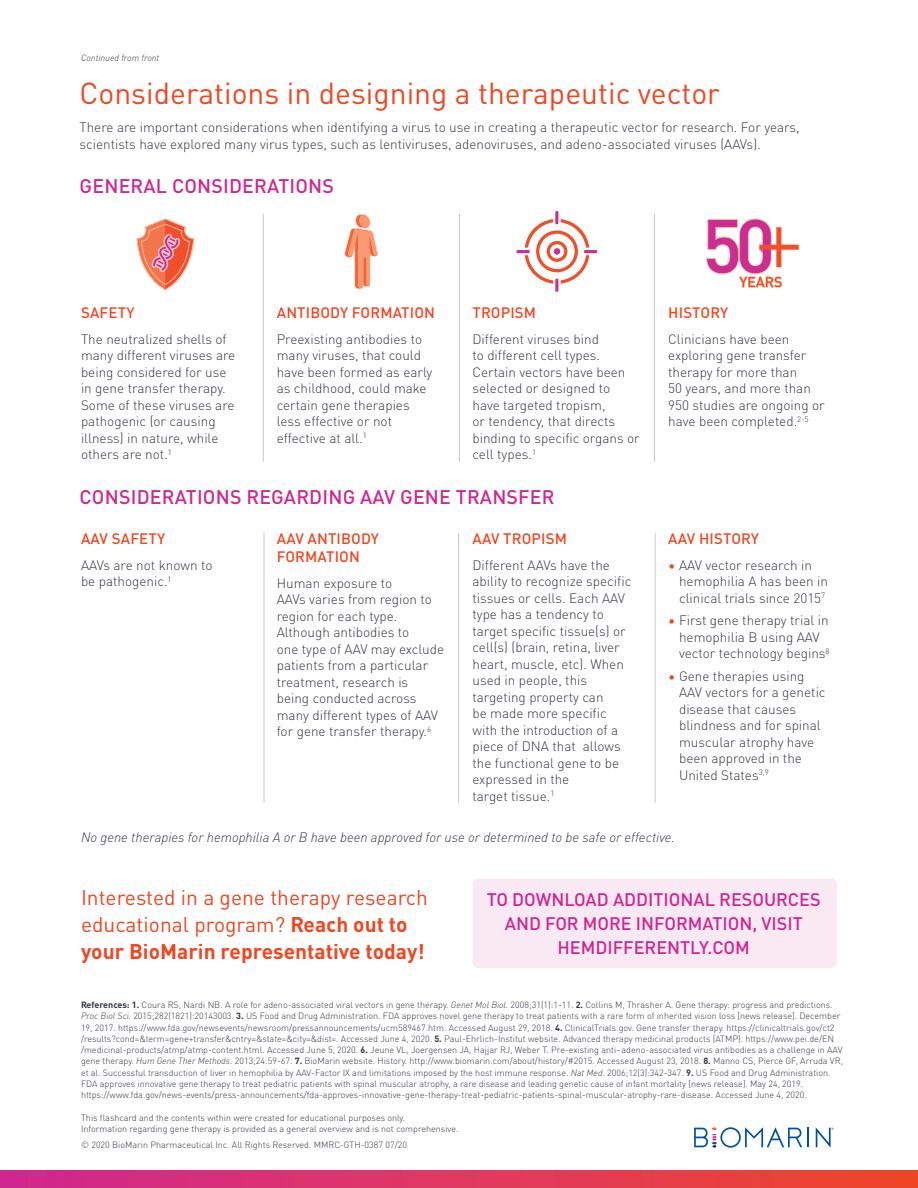
<style>
.page{position:relative;width:918px;height:1188px;background:#fff}
.page>*{position:absolute;margin:0;border:0;box-sizing:border-box;transform-origin:0 0}
.Head_1{font:30px "DINOT";color:#ef4722}
.Sub_2{font:21px/27px "DINOT";color:#ef4722}
.Sub_1_13_16{font:500 19.5px "DINOT";letter-spacing:.01em;color:#ce2791}
.Sub_3_9_12{font:500 18px/24px "DINOT";color:#ce2791;text-align:center}
.Sub_3_9_12-2{font:500 15px/18px "DINOT";letter-spacing:.01em;color:#ef4722}
.Body_1_9_11{font:300 13.5px/16.5px "DINOT";color:#323640}
.Body_1_9_11-2{font:italic 300 13.5px "DINOT";color:#323640}
.Small_Copy_1{font:300 9px/11.2px "DINOT";color:#323640}
.Small_Copy_1-2{font:italic 300 9px "DINOT";color:#323640}
.s1{color:#ef4722}
.s2{font-weight:700}
.s3{font-style:italic}
</style>
<div class="page">
<div style="left:472px;top:879px;width:365px;height:89px;background:#f8e9f2;border-radius:6px"></div>
<svg style="left:136px;top:218px;width:58px;height:72px"></svg>
<svg style="left:344px;top:214px;width:34px;height:75px"></svg>
<svg style="left:517px;top:211px;width:80px;height:81px"></svg>
<svg style="left:706px;top:219px;width:93px;height:69px"></svg>
<svg style="left:694px;top:1127px;width:115px;height:21px"></svg>
<svg style="left:816px;top:1127px;width:18px;height:21px"></svg>
<hr style="left:263px;top:214px;width:1px;height:248px;background:#c7c8ca">
<hr style="left:264px;top:533px;width:1px;height:269px;background:#c7c8ca">
<hr style="left:459px;top:214px;width:1px;height:248px;background:#c7c8ca">
<hr style="left:654px;top:214px;width:1px;height:248px;background:#c7c8ca">
<hr style="left:458px;top:533px;width:1px;height:269px;background:#c7c8ca">
<hr style="left:655px;top:533px;width:1px;height:269px;background:#c7c8ca">
<div style="left:0;top:1170px;width:918px;height:18px;background:linear-gradient(to right,#cf2892,#ef472a)"></div>
<p class="Small_Copy_1-2" style="left:81px;top:51px;width:80px">Continued from front</p>
<p class="Head_1" style="left:80px;top:70px;width:642px">Considerations in designing a therapeutic vector</p>
<p class="Body_1_9_11" style="left:80px;top:118px;width:722px">There are important considerations when identifying a virus to use in creating a therapeutic vector for research. For years, scientists have explored many virus types, such as lentiviruses, adenoviruses, and adeno-associated viruses (AAVs).</p>
<p class="Sub_1_13_16" style="left:80px;top:171px;width:256px">GENERAL CONSIDERATIONS</p>
<p class="Sub_3_9_12-2" style="left:81px;top:303px;width:55px">SAFETY</p>
<p class="Body_1_9_11" style="left:81px;top:330px;width:156px">The neutralized shells of many different viruses are being considered for use in gene transfer therapy.<br>Some of these viruses are pathogenic (or causing illness) in nature, while others are not.<sup>1</sup></p>
<p class="Sub_3_9_12-2" style="left:277px;top:303px;width:160px">ANTIBODY FORMATION</p>
<p class="Body_1_9_11" style="left:277px;top:330px;width:157px">Preexisting antibodies to many viruses, that could have been formed as early as childhood, could make certain gene therapies less effective or not effective at all.<sup>1</sup></p>
<p class="Sub_3_9_12-2" style="left:473px;top:303px;width:65px">TROPISM</p>
<p class="Body_1_9_11" style="left:472px;top:330px;width:169px">Different viruses bind<br>to different cell types.<br>Certain vectors have been selected or designed to have targeted tropism,<br>or tendency, that directs binding to specific organs or cell types.<sup>1</sup></p>
<p class="Sub_1_13_16" style="left:80px;top:482px;width:477px">CONSIDERATIONS REGARDING AAV GENE TRANSFER</p>
<p class="Sub_3_9_12-2" style="left:81px;top:529px;width:86px">AAV SAFETY</p>
<p class="Body_1_9_11" style="left:81px;top:556px;width:133px">AAVs are not known to be pathogenic.<sup>1</sup></p>
<p class="Sub_3_9_12-2" style="left:277px;top:529px;width:104px">AAV ANTIBODY<br>FORMATION</p>
<p class="Body_1_9_11" style="left:277px;top:574px;width:169px">Human exposure to<br>AAVs varies from region to region for each type.<br>Although antibodies to<br>one type of AAV may exclude patients from a particular treatment, research is<br>being conducted across many different types of AAV for gene transfer therapy.<sup>6</sup></p>
<p class="Sub_3_9_12-2" style="left:473px;top:529px;width:96px">AAV TROPISM</p>
<p class="Body_1_9_11" style="left:472px;top:556px;width:160px">Different AAVs have the ability to recognize specific tissues or cells. Each AAV type has a tendency to target specific tissue(s) or cell(s) (brain, retina, liver heart, muscle, etc). When used in people, this targeting property can<br>be made more specific with the introduction of a piece of DNA that allows the functional gene to be expressed in the<br>target tissue.<sup>1</sup></p>
<p class="Sub_3_9_12-2" style="left:668px;top:303px;width:62px">HISTORY</p>
<p class="Body_1_9_11" style="left:668px;top:330px;width:158px">Clinicians have been exploring gene transfer therapy for more than<br>50 years, and more than<br>950 studies are ongoing or have been completed.<sup>2-5</sup></p>
<p class="Sub_3_9_12-2" style="left:668px;top:529px;width:92px">AAV HISTORY</p>
<p class="Body_1_9_11" style="left:679px;top:556px;width:151px;text-indent:-11px"><span class="s1">•</span> AAV vector research in hemophilia A has been in clinical trials since 2015<sup>7</sup></p>
<p class="Body_1_9_11" style="left:679px;top:611px;width:152px;text-indent:-11px"><span class="s1">•</span> First gene therapy trial in hemophilia B using AAV vector technology begins<sup>8</sup></p>
<p class="Body_1_9_11" style="left:679px;top:667px;width:148px;text-indent:-11px"><span class="s1">•</span> Gene therapies using<br>AAV vectors for a genetic disease that causes blindness and for spinal muscular atrophy have been approved in the<br>United States<sup>3,9</sup></p>
<p class="Body_1_9_11-2" style="left:81px;top:827px;width:595px">No gene therapies for hemophilia A or B have been approved for use or determined to be safe or effective.</p>
<p class="Sub_2" style="left:81px;top:882px;width:349px">Interested in a gene therapy research educational program? <span class="s2">Reach out to your BioMarin representative today!</span></p>
<p class="Sub_3_9_12" style="left:487px;top:887px;width:335px">TO DOWNLOAD ADDITIONAL RESOURCES<br>AND FOR MORE INFORMATION, VISIT<br>HEMDIFFERENTLY.COM</p>
<p class="Small_Copy_1" style="left:81px;top:999px;width:764px"><span class="s2">References: 1.</span> Coura RS, Nardi NB. A role for adeno-associated viral vectors in gene therapy. <span class="s3">Genet Mol Biol.</span> 2008;31(1):1-11. <span class="s2">2.</span> Collins M, Thrasher A. Gene therapy: progress and predictions.<br><span class="s3">Proc Biol Sci.</span> 2015;282(1821):20143003. <span class="s2">3.</span> US Food and Drug Administration. FDA approves novel gene therapy to treat patients with a rare form of inherited vision loss [news release]. December 19, 2017. https://www.fda.gov/newsevents/newsroom/pressannouncements/ucm589467.htm. Accessed August 29, 2018. <span class="s2">4.</span> ClinicalTrials.gov. Gene transfer therapy. https://clinicaltrials.gov/ct2 /results?cond=&amp;term=gene+transfer&amp;cntry=&amp;state=&amp;city=&amp;dist=. Accessed June 4, 2020. <span class="s2">5.</span> Paul-Ehrlich-Institut website. Advanced therapy medicinal products (ATMP). https://www.pei.de/EN /medicinal-products/atmp/atmp-content.html. Accessed June 5, 2020. <span class="s2">6.</span> Jeune VL, Joergensen JA, Hajjar RJ, Weber T. Pre-existing anti–adeno-associated virus antibodies as a challenge in AAV gene therapy. <span class="s3">Hum Gene Ther Methods</span>. 2013;24:59-67. <span class="s2">7.</span> BioMarin website. History. http://www.biomarin.com/about/history/#2015. Accessed August 23, 2018. <span class="s2">8.</span> Manno CS, Pierce GF, Arruda VR, et al. Successful transduction of liver in hemophilia by AAV-Factor IX and limitations imposed by the host immune response. <span class="s3">Nat Med.</span> 2006;12(3):342-347. <span class="s2">9.</span> US Food and Drug Administration.<br>FDA approves innovative gene therapy to treat pediatric patients with spinal muscular atrophy, a rare disease and leading genetic cause of infant mortality [news release]. May 24, 2019. https://www.fda.gov/news-events/press-announcements/fda-approves-innovative-gene-therapy-treat-pediatric-patients-spinal-muscular-atrophy-rare-disease. Accessed June 4, 2020.</p>
<p class="Small_Copy_1" style="left:81px;top:1111px;width:379px">This flashcard and the contents within were created for educational purposes only.<br>Information regarding gene therapy is provided as a general overview and is not comprehensive.</p>
<p class="Small_Copy_1" style="left:81px;top:1138px;width:327px">© 2020 BioMarin Pharmaceutical Inc. All Rights Reserved. MMRC-GTH-0387 07/20</p>
</div>
